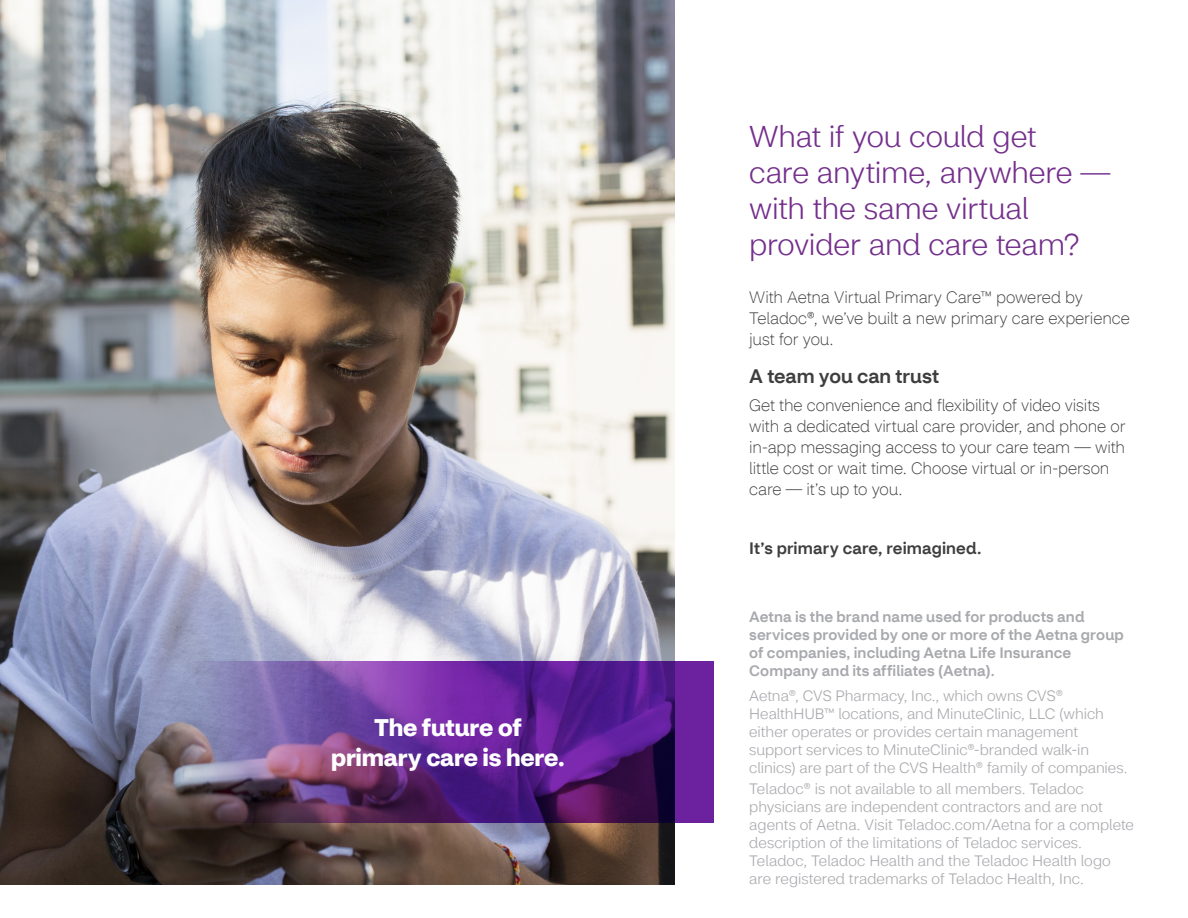
<style>
.page{position:relative;width:1188px;height:918px;background:#fff}
.page>*{position:absolute;margin:0;border:0;box-sizing:border-box;transform-origin:0 0}
.t1{font:300 30px/36px "CVS Health Sans";letter-spacing:-.01em;color:#742f8c}
.t2{font:700 24px/30px "CVS Health Sans";letter-spacing:-.01em;color:#fff;text-align:center}
.t3{font:500 19.5px "CVS Health Sans";color:#3e3e3f}
.t4{font:100 16.5px/21px "CVS Health Sans";letter-spacing:-.01em;color:#3e3e3f}
.t5{font:500 16.5px "CVS Health Sans";letter-spacing:.01em;color:#3e3e3f}
.t6{font:300 15px/18px "CVS Health Sans";color:#a8a9ad}
.t7{font:500 15px/18px "CVS Health Sans";letter-spacing:.01em;color:#a8a9ad}
</style>
<div class="page">
<img style="left:0;top:0;width:675px;height:884px">
<svg style="left:176px;top:662px;width:24px;height:162px;background:#807c8c"></svg>
<img style="left:200px;top:662px;width:514px;height:162px">
<p class="t2" style="left:331px;top:713px;width:235px">The future of primary care is here.</p>
<h2 class="t1" style="left:749px;top:118px;width:363px">What if you could get<br>care anytime, anywhere — with the same virtual provider and care team?</h2>
<p class="t4" style="left:749px;top:287px;width:382px">With Aetna Virtual Primary Care™ powered by<br>Teladoc®, we’ve built a new primary care experience just for you.</p>
<h3 class="t3" style="left:749px;top:364px;width:191px">A team you can trust</h3>
<p class="t4" style="left:749px;top:395px;width:378px">Get the convenience and flexibility of video visits with a dedicated virtual care provider, and phone or in-app messaging access to your care team — with little cost or wait time. Choose virtual or in-person care — it’s up to you.</p>
<p class="t5" style="left:749px;top:538px;width:234px">It’s primary care, reimagined.</p>
<p class="t7" style="left:749px;top:608px;width:376px">Aetna is the brand name used for products and services provided by one or more of the Aetna group of companies, including Aetna Life Insurance Company and its affiliates (Aetna).</p>
<p class="t6" style="left:749px;top:687px;width:380px">Aetna®, CVS Pharmacy, Inc., which owns CVS® HealthHUB™ locations, and MinuteClinic, LLC (which either operates or provides certain management support services to MinuteClinic®-branded walk-in clinics) are part of the CVS Health® family of companies.</p>
<p class="t6" style="left:749px;top:780px;width:386px">Teladoc® is not available to all members. Teladoc physicians are independent contractors and are not agents of Aetna. Visit Teladoc.com/Aetna for a complete description of the limitations of Teladoc services.<br>Teladoc, Teladoc Health and the Teladoc Health logo are registered trademarks of Teladoc Health, Inc.</p>
</div>
